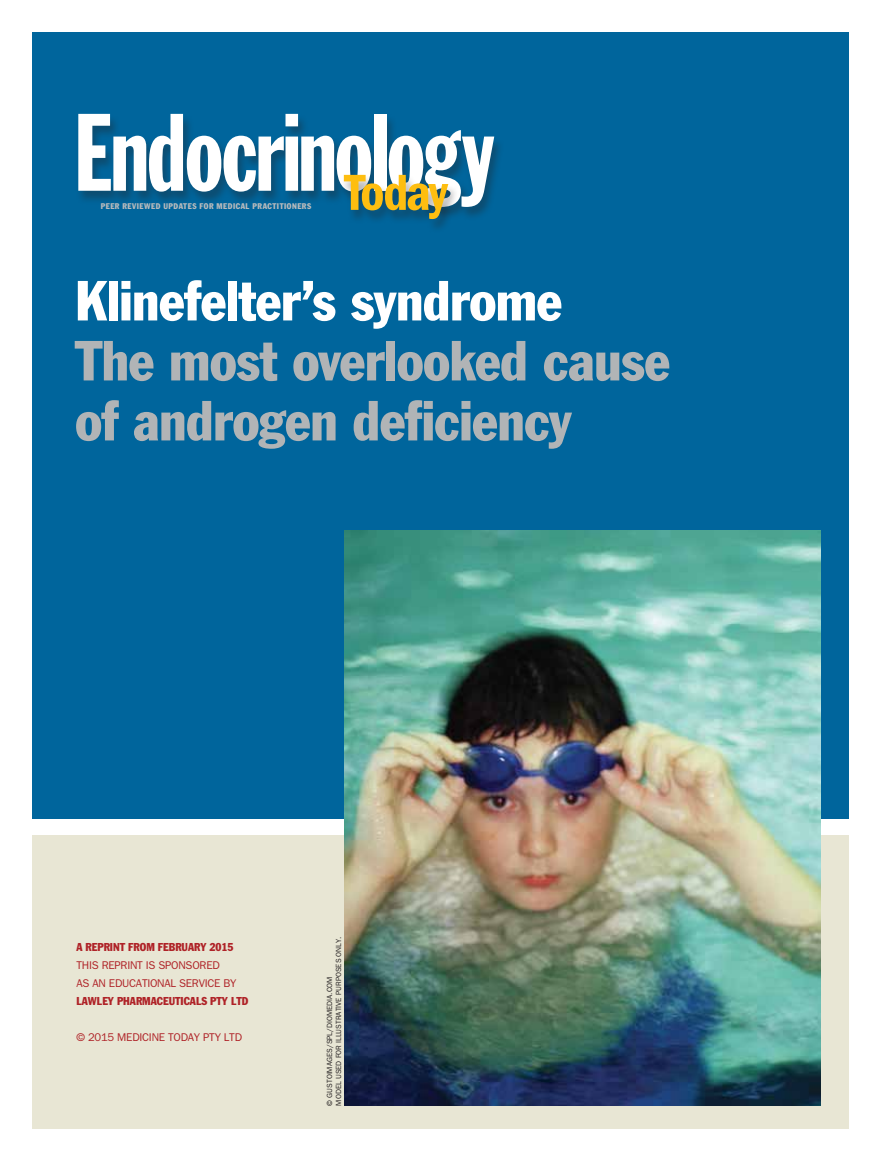
<style>
.page{position:relative;width:882px;height:1161px;background:#fff}
.page>*{position:absolute;margin:0;border:0;box-sizing:border-box;transform-origin:0 0}
.t1{font:108px "Franklin Gothic Extra Cond";letter-spacing:-.02em;color:#fff}
.t2{font:condensed 55.5px/60px "Franklin Gothic";letter-spacing:-.01em;color:#b1b4b6}
.t3{font:condensed 55.5px "Franklin Gothic";letter-spacing:-.01em;color:#fff}
.t4{font:600 condensed 52.5px "Franklin Gothic";letter-spacing:-.045em;color:#febe10}
.t5{font:11.25px/18px "Franklin Gothic";letter-spacing:-.02em;color:#af2227}
.t6{font:condensed 11.25px "Franklin Gothic";color:#af2227}
.t7{font:condensed 8.1px "Franklin Gothic";letter-spacing:.065em;color:#b8babc}
.t8{font:7.5px/9px "Franklin Gothic";color:#231f20}
</style>
<div class="page">
<div style="left:32px;top:32px;width:816px;height:787px;background:#00659c"></div>
<div style="left:32px;top:836px;width:816px;height:293px;background:#e8e6d4"></div>
<div style="left:75px;top:115px;width:430px;height:106px;background:#231f20;opacity:.35"></div>
<img style="left:344px;top:531px;width:477px;height:575px">
<div style="left:341px;top:175px;width:118px;height:58px;background:#231f20;opacity:.35"></div>
<h1 class="t1" style="left:74px;top:95px;width:423px">Endocrinology</h1>
<p class="t7" style="left:101px;top:201px;width:212px">PEER REVIEWED UPDATES FOR MEDICAL PRACTITIONERS</p>
<h3 class="t4" style="left:344px;top:162px;width:105px">Today</h3>
<h2 class="t3" style="left:75px;top:267px;width:488px">Klinefelter’s syndrome</h2>
<h2 class="t2" style="left:75px;top:331px;width:596px">The most overlooked cause of androgen deficiency</h2>
<p class="t6" style="left:77px;top:941px;width:159px">A REPRINT FROM FEBRUARY 2015</p>
<p class="t5" style="left:77px;top:957px;width:161px">THIS REPRINT IS SPONSORED<br>AS AN EDUCATIONAL SERVICE BY</p>
<p class="t6" style="left:77px;top:995px;width:173px">LAWLEY PHARMACEUTICALS PTY LTD</p>
<p class="t5" style="left:77px;top:1029px;width:167px">© 2015 MEDICINE TODAY PTY LTD</p>
<p class="t8" style="left:325px;top:1106px;width:171px;rotate:-90deg">© GUSTOIMAGES/SPL/DIOMEDIA.COM<br>MODEL USED FOR ILLUSTRATIVE PURPOSES ONLY.</p>
</div>
